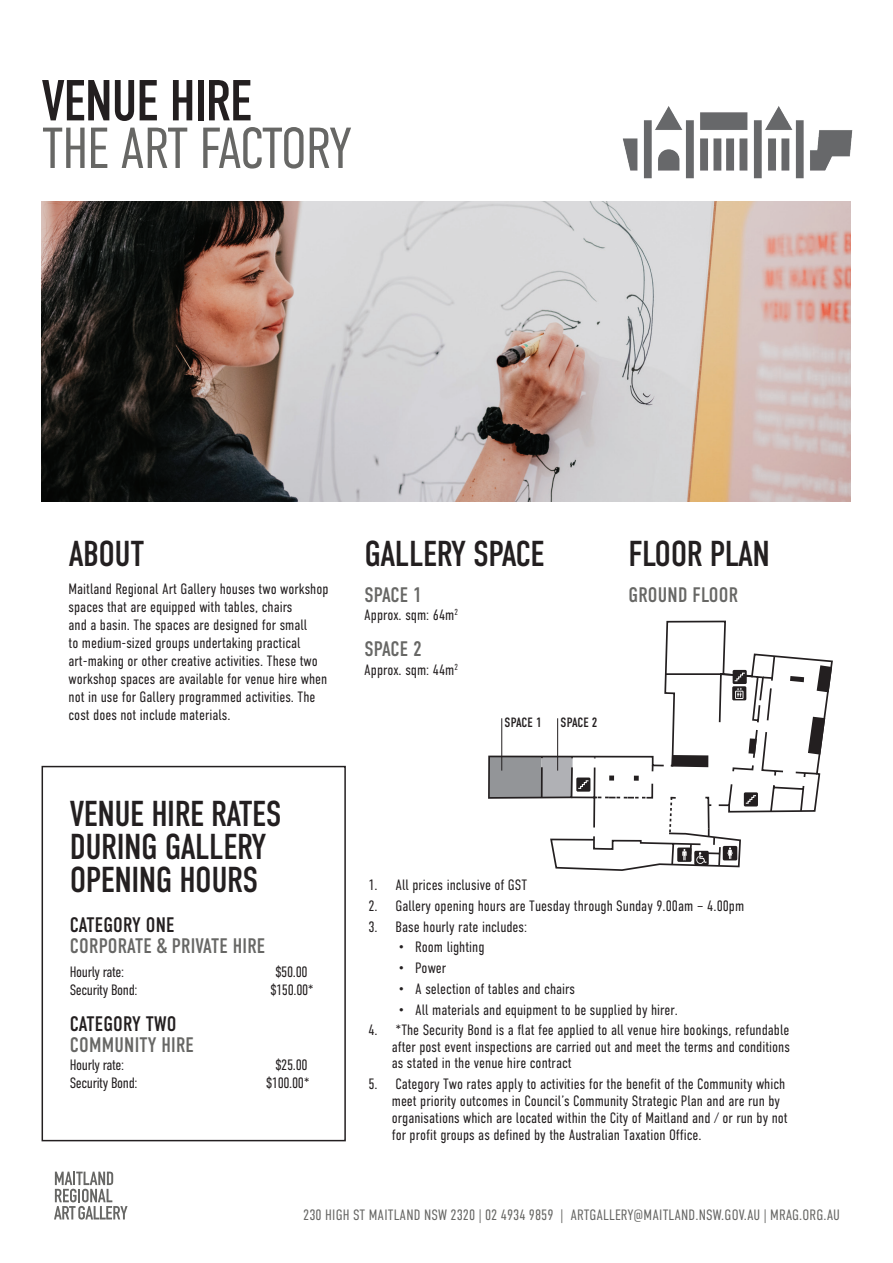
<style>
.page{position:relative;width:893px;height:1263px;background:#fff}
.page>*{position:absolute;margin:0;border:0;box-sizing:border-box;transform-origin:0 0}
.t1{font:300 57.75px "DIN Condensed";letter-spacing:-.045em;color:#676765}
.t2{font:57.75px "DIN Condensed";letter-spacing:-.025em;color:#231f20}
.t3{font:36px/33px "DIN Condensed";letter-spacing:-.015em;color:#231f20}
.t4{font:21px "DIN Condensed";letter-spacing:.01em;color:#676765}
.t5{font:21px "DIN Condensed";letter-spacing:.01em;color:#231f20}
.t6{font:300 15px/18px "DIN Condensed";color:#231f20}
.t7{font:300 15px "DIN Condensed";letter-spacing:.01em;color:#676765}
.t8{font:300 15px "DIN Condensed";letter-spacing:-.025em;color:#231f20}
.t9{font:13.5px "DIN Condensed";color:#231f20}
</style>
<div class="page">
<img style="left:42px;top:202px;width:809px;height:300px">
<svg style="left:488px;top:620px;width:271px;height:251px"></svg>
<svg style="left:489px;top:654px;width:344px;height:214px"></svg>
<img style="left:623px;top:106px;width:230px;height:73px">
<hr style="left:501px;top:718px;width:1px;height:53px;background:#231f20">
<hr style="left:557px;top:718px;width:1px;height:53px;background:#231f20">
<svg style="left:54px;top:1171px;width:74px;height:48px"></svg>
<div style="left:42px;top:766px;width:304px;height:375px;border:2px solid #231f20"></div>
<h1 class="t2" style="left:42px;top:67px;width:212px">VENUE HIRE</h1>
<h1 class="t1" style="left:42px;top:123px;width:312px">THE ART FACTORY</h1>
<h2 class="t3" style="left:69px;top:537px;width:77px">ABOUT</h2>
<h2 class="t3" style="left:364px;top:537px;width:182px">GALLERY SPACE</h2>
<h3 class="t4" style="left:364px;top:583px;width:59px">SPACE 1</h3>
<p class="t6" style="left:364px;top:607px;width:95px">Approx. sqm: 64m<sup>2</sup></p>
<h3 class="t4" style="left:364px;top:637px;width:59px">SPACE 2</h3>
<p class="t6" style="left:364px;top:661px;width:95px">Approx. sqm: 44m<sup>2</sup></p>
<p class="t6" style="left:69px;top:580px;width:262px">Maitland Regional Art Gallery houses two workshop spaces that are equipped with tables, chairs<br>and a basin. The spaces are designed for small<br>to medium-sized groups undertaking practical art-making or other creative activities. These two workshop spaces are available for venue hire when not in use for Gallery programmed activities. The cost does not include materials.</p>
<p class="t9" style="left:505px;top:715px;width:39px">SPACE 1</p>
<p class="t9" style="left:561px;top:715px;width:39px">SPACE 2</p>
<h2 class="t3" style="left:629px;top:537px;width:143px">FLOOR PLAN</h2>
<h3 class="t4" style="left:628px;top:583px;width:111px">GROUND FLOOR</h3>
<h2 class="t3" style="left:70px;top:797px;width:214px">VENUE HIRE RATES<br>DURING GALLERY<br>OPENING HOURS</h2>
<h3 class="t5" style="left:70px;top:912px;width:106px">CATEGORY ONE</h3>
<h3 class="t4" style="left:70px;top:933px;width:197px">CORPORATE &amp; PRIVATE HIRE</h3>
<p class="t8" style="left:70px;top:965px;width:56px">Hourly rate:</p>
<p class="t6" style="left:275px;top:964px;width:34px">$50.00</p>
<p class="t8" style="left:70px;top:983px;width:69px">Security Bond:</p>
<p class="t6" style="left:270px;top:982px;width:45px">$150.00*</p>
<h3 class="t5" style="left:70px;top:1011px;width:108px">CATEGORY TWO</h3>
<h3 class="t4" style="left:70px;top:1032px;width:126px">COMMUNITY HIRE</h3>
<p class="t8" style="left:70px;top:1058px;width:56px">Hourly rate:</p>
<p class="t6" style="left:275px;top:1057px;width:34px">$25.00</p>
<p class="t8" style="left:70px;top:1076px;width:69px">Security Bond:</p>
<p class="t6" style="left:266px;top:1075px;width:45px">$100.00*</p>
<p class="t6" style="left:368px;top:876px;width:160px">1. All prices inclusive of GST</p>
<p class="t6" style="left:368px;top:897px;width:377px">2. Gallery opening hours are Tuesday through Sunday 9.00am – 4.00pm</p>
<p class="t6" style="left:368px;top:917px;width:160px">3. Base hourly rate includes:</p>
<p class="t6" style="left:398px;top:939px;width:88px">• Room lighting</p>
<p class="t6" style="left:398px;top:960px;width:49px">• Power</p>
<p class="t6" style="left:398px;top:980px;width:178px">• A selection of tables and chairs</p>
<p class="t6" style="left:398px;top:1001px;width:281px">• All materials and equipment to be supplied by hirer.</p>
<p class="t6" style="left:392px;top:1022px;width:400px;line-height:16.5px;text-align:justify;text-indent:-23px">4. *The Security Bond is a flat fee applied to all venue hire bookings, refundable after post event inspections are carried out and meet the terms and conditions as stated in the venue hire contract</p>
<p class="t6" style="left:392px;top:1075px;width:397px;line-height:17px;text-indent:-23px">5. Category Two rates apply to activities for the benefit of the Community which meet priority outcomes in Council’s Community Strategic Plan and are run by organisations which are located within the City of Maitland and / or run by not for profit groups as defined by the Australian Taxation Office.</p>
<p class="t7" style="left:303px;top:1208px;width:538px">230 HIGH ST MAITLAND NSW 2320 | 02 4934 9859 | ARTGALLERY@MAITLAND.NSW.GOV.AU | MRAG.ORG.AU</p>
</div>
